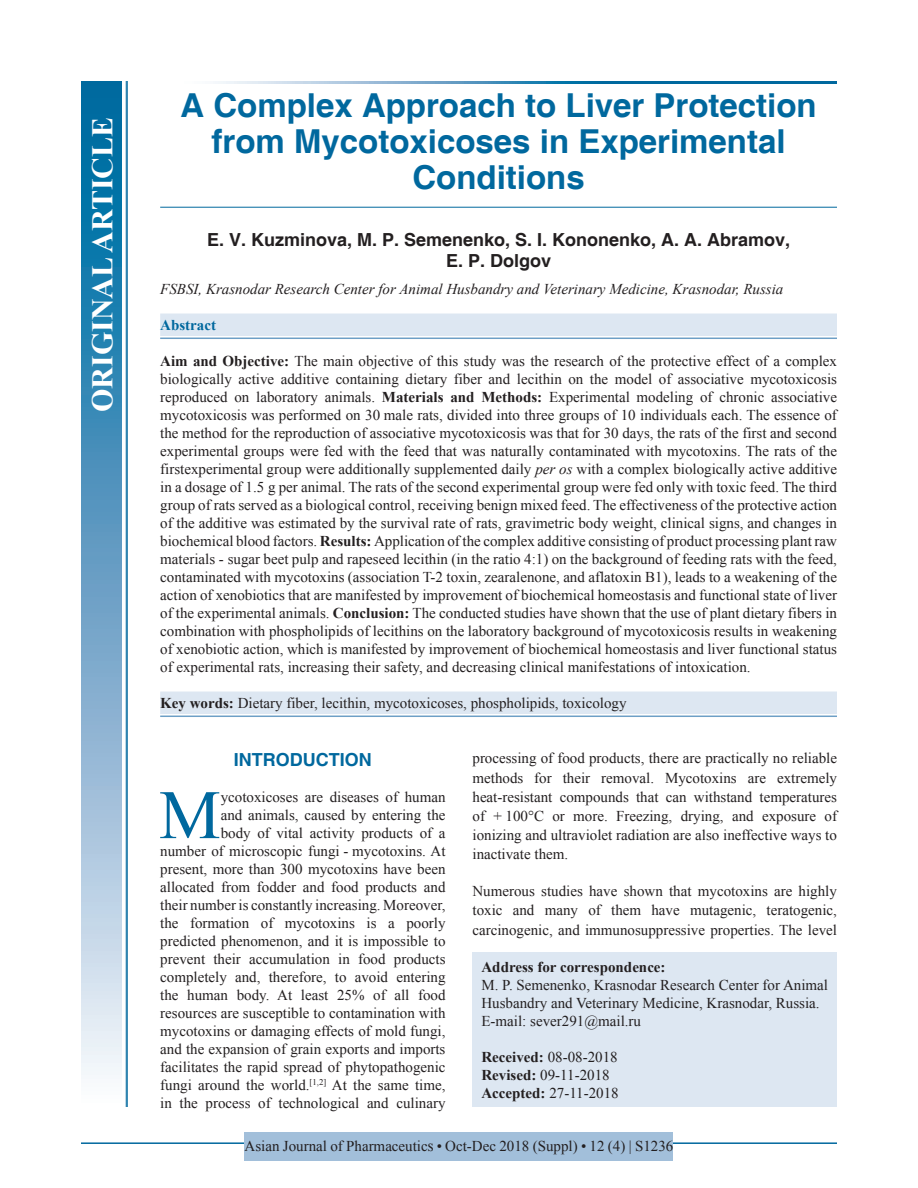
<style>
.page{position:relative;width:918px;height:1188px;background:#fff}
.page>*{position:absolute;margin:0;border:0;box-sizing:border-box;transform-origin:0 0}
.DROP_CAP_TX{font:69.3px "Times New Roman";color:#00689e}
.AT{font:700 33px/36px "Helvetica";color:#00689e;text-align:center}
.AH{font:700 30px "Times New Roman";color:#fff}
.AU{font:700 18px/21px "Helvetica";color:#231f20;text-align:center}
.t1{font:700 18px "Helvetica";color:#00689e}
.ABS_1{font:15px/18px "Times New Roman";color:#231f20;text-align:justify}
.DROP_CAP_TX-2{font:15px/18px "Times New Roman";color:#231f20;text-align:right}
.TX{font:15px/19.2px "Times New Roman";color:#231f20;text-align:justify}
.ADD{font:15px/18px "Times New Roman";color:#231f20}
.AFF{font:italic 15px "Times New Roman";color:#231f20}
.KWD_1_L{font:15px "Times New Roman";color:#231f20}
.RF{font:15px "Times New Roman";color:#231f20}
.HIS{font:15px/18px "Times New Roman";color:#231f20}
.ABS{font:700 15px "Times New Roman";color:#00689e}
.s1{font-weight:700}
.s2{font-style:italic}
</style>
<div class="page">
<hr style="left:81px;top:1142px;width:756px;height:2px;background:#00689e">
<div style="left:245px;top:1132px;width:428px;height:28px;background:#a2bfda"></div>
<hr style="left:160px;top:207px;width:677px;height:1px;background:#00689e">
<div style="left:160px;top:314px;width:677px;height:22px;background:#dde7f2"></div>
<hr style="left:160px;top:338px;width:677px;height:1px;background:#6d9fc6">
<div style="left:160px;top:692px;width:677px;height:22px;background:#dde7f2"></div>
<hr style="left:160px;top:716px;width:677px;height:1px;background:#6d9fc6">
<div style="left:472px;top:953px;width:365px;height:154px;background:#dde7f2"></div>
<svg style="left:215px;top:81px;width:622px;height:3px;background:#4d94bc"></svg>
<div style="left:81px;top:81px;width:41px;height:1026px;background:linear-gradient(to bottom,#005e9a,#f6f0f9)"></div>
<hr style="left:127px;top:81px;width:1px;height:1026px;background:#00689e">
<hr style="left:126px;top:81px;width:1px;height:1026px;background:#00689e">
<p class="AH" style="left:81px;top:412px;width:296px;rotate:-90deg">ORIGINAL ARTICLE</p>
<p class="AT" style="left:180px;top:89px;width:638px">A Complex Approach to Liver Protection from Mycotoxicoses in Experimental<br>Conditions</p>
<p class="AU" style="left:207px;top:230px;width:585px">E. V. Kuzminova, M. P. Semenenko, S. I. Kononenko, A. A. Abramov,<br>E. P. Dolgov</p>
<p class="AFF" style="left:160px;top:279px;width:625px">FSBSI, Krasnodar Research Center for Animal Husbandry and Veterinary Medicine, Krasnodar, Russia</p>
<p class="ABS" style="left:160px;top:314px;width:57px">Abstract</p>
<p class="ABS_1" style="left:160px;top:352px;width:678px"><span class="s1">Aim and Objective:</span> The main objective of this study was the research of the protective effect of a complex biologically active additive containing dietary fiber and lecithin on the model of associative mycotoxicosis reproduced on laboratory animals. <span class="s1">Materials and Methods:</span> Experimental modeling of chronic associative mycotoxicosis was performed on 30 male rats, divided into three groups of 10 individuals each. The essence of the method for the reproduction of associative mycotoxicosis was that for 30 days, the rats of the first and second experimental groups were fed with the feed that was naturally contaminated with mycotoxins. The rats of the firstexperimental group were additionally supplemented daily <span class="s2">per os</span> with a complex biologically active additive in a dosage of 1.5 g per animal. The rats of the second experimental group were fed only with toxic feed. The third group of rats served as a biological control, receiving benign mixed feed. The effectiveness of the protective action of the additive was estimated by the survival rate of rats, gravimetric body weight, clinical signs, and changes in biochemical blood factors. <span class="s1">Results:</span> Application of the complex additive consisting of product processing plant raw materials - sugar beet pulp and rapeseed lecithin (in the ratio 4:1) on the background of feeding rats with the feed, contaminated with mycotoxins (association T-2 toxin, zearalenone, and aflatoxin B1), leads to a weakening of the action of xenobiotics that are manifested by improvement of biochemical homeostasis and functional state of liver of the experimental animals. <span class="s1">Conclusion:</span> The conducted studies have shown that the use of plant dietary fibers in combination with phospholipids of lecithins on the laboratory background of mycotoxicosis results in weakening of xenobiotic action, which is manifested by improvement of biochemical homeostasis and liver functional status of experimental rats, increasing their safety, and decreasing clinical manifestations of intoxication.</p>
<p class="KWD_1_L" style="left:160px;top:692px;width:468px"><span class="s1">Key words:</span> Dietary fiber, lecithin, mycotoxicoses, phospholipids, toxicology</p>
<h1 class="t1" style="left:234px;top:749px;width:139px">INTRODUCTION</h1>
<p class="DROP_CAP_TX-2" style="left:160px;top:788px;width:287px">ycotoxicoses are diseases of human<br>and animals, caused by entering the<br>body of vital activity products of a<br>number of microscopic fungi - mycotoxins. At present, more than 300 mycotoxins have been allocated from fodder and food products and their number is constantly increasing. Moreover, the formation of mycotoxins is a poorly predicted phenomenon, and it is impossible to prevent their accumulation in food products completely and, therefore, to avoid entering the human body. At least 25% of all food resources are susceptible to contamination with mycotoxins or damaging effects of mold fungi, and the expansion of grain exports and imports facilitates the rapid spread of phytopathogenic fungi around the world.<sup>[1,2]</sup> At the same time, in the process of technological and culinary</p>
<p class="DROP_CAP_TX" style="left:159px;top:766px;width:63px">M</p>
<p class="DROP_CAP_TX-2" style="left:472px;top:748px;width:366px;line-height:19.2px;text-align:justify">processing of food products, there are practically no reliable methods for their removal. Mycotoxins are extremely heat-resistant compounds that can withstand temperatures of + 100°C or more. Freezing, drying, and exposure of ionizing and ultraviolet radiation are also ineffective ways to inactivate them.</p>
<p class="TX" style="left:472px;top:881px;width:366px">Numerous studies have shown that mycotoxins are highly toxic and many of them have mutagenic, teratogenic, carcinogenic, and immunosuppressive properties. The level</p>
<p class="ADD" style="left:482px;top:958px;width:348px"><span class="s1">Address for correspondence:<br></span>M. P. Semenenko, Krasnodar Research Center for Animal Husbandry and Veterinary Medicine, Krasnodar, Russia.<br>E-mail: sever291@mail.ru</p>
<p class="HIS" style="left:482px;top:1048px;width:139px"><span class="s1">Received:</span> 08-08-2018<br><span class="s1">Revised:</span> 09-11-2018<br><span class="s1">Accepted:</span> 27-11-2018</p>
<p class="RF" style="left:245px;top:1136px;width:430px">Asian Journal of Pharmaceutics • Oct-Dec 2018 (Suppl) • 12 (4) | S1236</p>
</div>
